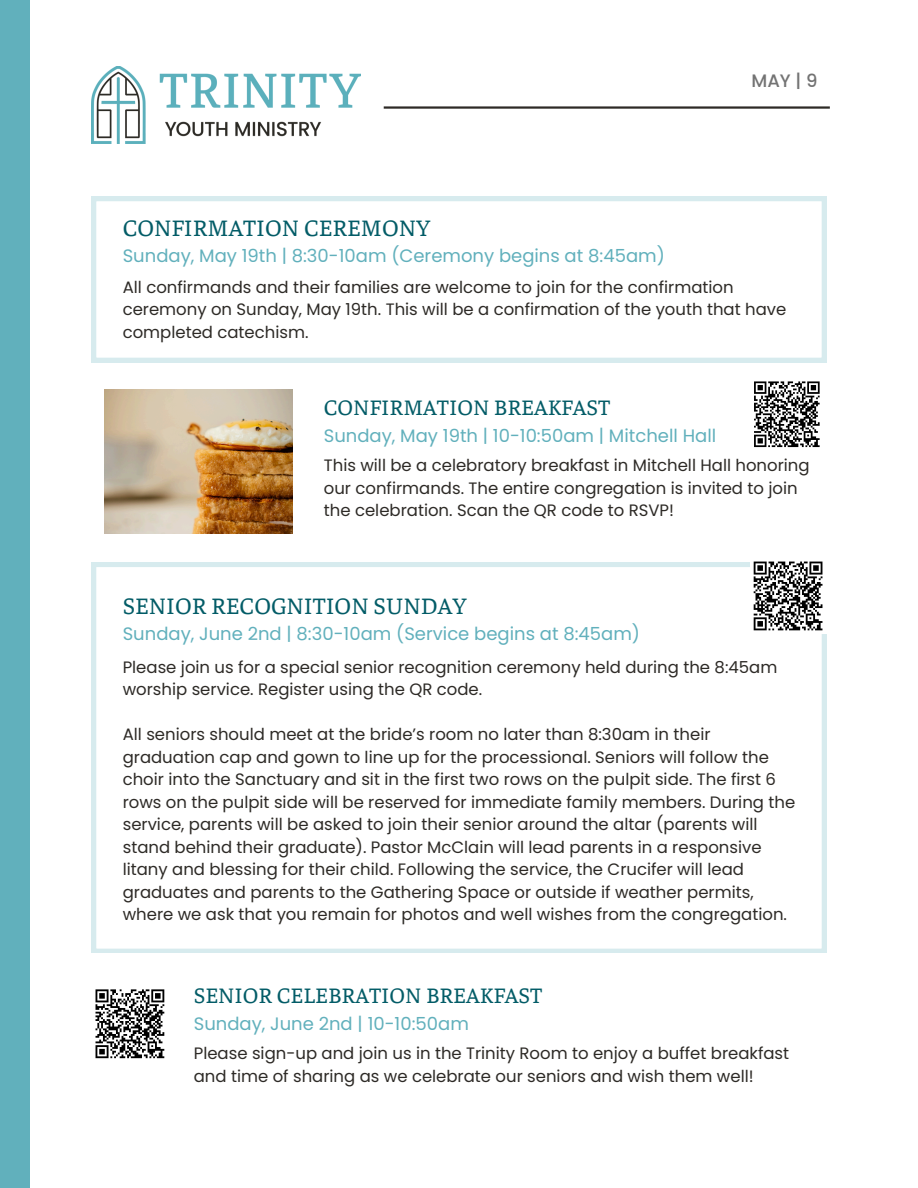
<style>
.page{position:relative;width:918px;height:1188px;background:#fff}
.page>*{position:absolute;margin:0;border:0;box-sizing:border-box;transform-origin:0 0}
.t1{font:24px "Faustina";color:#035c67}
.t2{font:22.5px "Faustina";color:#035c67}
.t3{font:18px "Poppins";color:#61b0bc}
.t4{font:500 18px "Poppins";color:#737373}
.t5{font:16.5px/22.5px "Poppins";color:#2d2a26}
</style>
<div class="page">
<hr style="left:384px;top:106px;width:446px;height:3px;background:#2d2a26">
<div style="left:0;top:0;width:30px;height:1188px;background:#61b0bc"></div>
<img style="left:105px;top:390px;width:188px;height:144px">
<svg style="left:92px;top:197px;width:734px;height:165px"></svg>
<svg style="left:92px;top:563px;width:734px;height:390px"></svg>
<img style="left:92px;top:67px;width:269px;height:76px">
<div style="left:750px;top:558px;width:76px;height:76px;background:#fff"></div>
<svg style="left:753px;top:561px;width:70px;height:70px"></svg>
<svg style="left:95px;top:989px;width:70px;height:70px"></svg>
<svg style="left:754px;top:381px;width:66px;height:67px"></svg>
<p class="t1" style="left:123px;top:211px;width:309px">CONFIRMATION CEREMONY</p>
<p class="t3" style="left:123px;top:243px;width:544px">Sunday, May 19th | 8:30-10am (Ceremony begins at 8:45am)</p>
<p class="t4" style="left:752px;top:68px;width:67px">MAY | 9</p>
<p class="t5" style="left:123px;top:276px;width:665px">All confirmands and their families are welcome to join for the confirmation ceremony on Sunday, May 19th. This will be a confirmation of the youth that have completed catechism.</p>
<h2 class="t2" style="left:324px;top:391px;width:288px">CONFIRMATION BREAKFAST</h2>
<h1 class="t3" style="left:324px;top:423px;width:394px">Sunday, May 19th | 10-10:50am | Mitchell Hall</h1>
<p class="t5" style="left:324px;top:454px;width:487px">This will be a celebratory breakfast in Mitchell Hall honoring our confirmands. The entire congregation is invited to join the celebration. Scan the QR code to RSVP!</p>
<p class="t1" style="left:123px;top:589px;width:345px">SENIOR RECOGNITION SUNDAY</p>
<p class="t3" style="left:123px;top:621px;width:519px">Sunday, June 2nd | 8:30-10am (Service begins at 8:45am)</p>
<p class="t5" style="left:123px;top:656px;width:656px">Please join us for a special senior recognition ceremony held during the 8:45am worship service. Register using the QR code.</p>
<p class="t5" style="left:123px;top:723px;width:674px">All seniors should meet at the bride’s room no later than 8:30am in their graduation cap and gown to line up for the processional. Seniors will follow the choir into the Sanctuary and sit in the first two rows on the pulpit side. The first 6 rows on the pulpit side will be reserved for immediate family members. During the service, parents will be asked to join their senior around the altar (parents will stand behind their graduate). Pastor McClain will lead parents in a responsive litany and blessing for their child. Following the service, the Crucifer will lead graduates and parents to the Gathering Space or outside if weather permits, where we ask that you remain for photos and well wishes from the congregation.</p>
<h1 class="t2" style="left:194px;top:979px;width:350px">SENIOR CELEBRATION BREAKFAST</h1>
<p class="t3" style="left:194px;top:1011px;width:277px">Sunday, June 2nd | 10-10:50am</p>
<h1 class="t5" style="left:194px;top:1042px;width:597px">Please sign-up and join us in the Trinity Room to enjoy a buffet breakfast and time of sharing as we celebrate our seniors and wish them well!</h1>
</div>
